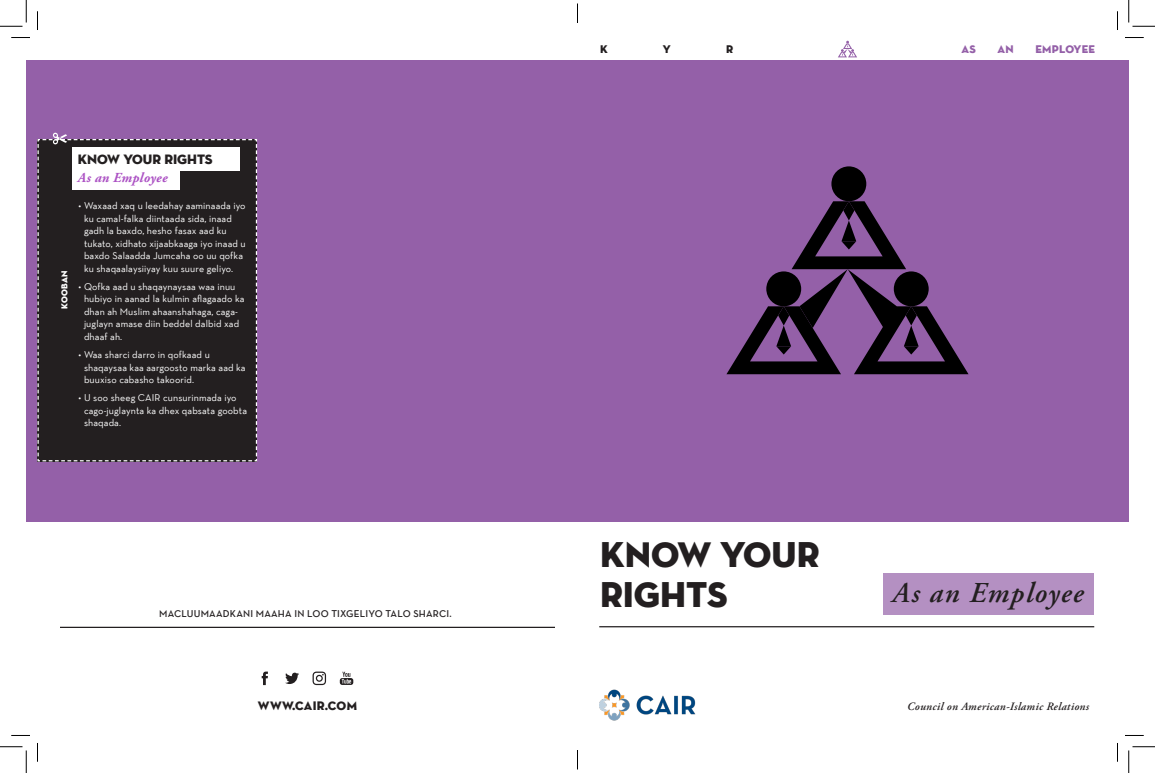
<style>
.page{position:relative;width:1155px;height:773px;background:#fff}
.page>*{position:absolute;margin:0;border:0;box-sizing:border-box;transform-origin:0 0}
.bullet_green_copy{font:36.25px/40px "Neutra Disp Titling";color:#231f20}
.bullet_green_copy-2{font:italic 600 28.75px "Adobe Garamond Pro";letter-spacing:.05em;color:#231f20}
.t1{font:13.75px "Neutra Disp Titling";color:#231f20}
.t2{font:italic 700 13.75px "Adobe Garamond Pro";letter-spacing:.02em;color:#ac52c4}
.small_garamond{font:12.5px "Neutra Disp Titling";letter-spacing:.02em;color:#231f20}
.small_garamond-2{font:italic 600 11.25px "Adobe Garamond Pro";letter-spacing:.03em;color:#231f20}
.t3{font:11.25px "Neutra Disp Titling";letter-spacing:.02em;color:#9460a8}
.t4{font:11.25px "Neutra Disp Titling";color:#231f20}
.t5{font:10px/12.5px "Neutra Text";letter-spacing:.01em;color:#fff}
.small_garamond-3{font:600 10px "Neutra Text";letter-spacing:.02em;color:#231f20}
.t6{font:8.75px "Neutra Disp Titling";letter-spacing:.03em;color:#fff}
</style>
<div class="page">
<div style="left:26px;top:60px;width:1103px;height:461px;background:#9460a8"></div>
<img style="left:599px;top:689px;width:96px;height:32px">
<hr style="left:60px;top:626px;width:495px;height:2px;background:#231f20">
<svg style="left:340px;top:671px;width:13px;height:14px"></svg>
<svg style="left:285px;top:672px;width:14px;height:12px"></svg>
<svg style="left:313px;top:671px;width:13px;height:14px"></svg>
<svg style="left:262px;top:671px;width:6px;height:14px"></svg>
<div style="left:883px;top:572px;width:211px;height:42px;background:#b490c2"></div>
<hr style="left:599px;top:626px;width:495px;height:1px;background:#231f20">
<svg style="left:38px;top:133px;width:219px;height:328px;background:#393537"></svg>
<div style="left:831px;top:166px;width:35px;height:35px;background:#000;border-radius:50%"></div>
<svg style="left:726px;top:201px;width:243px;height:173px"></svg>
<svg style="left:838px;top:41px;width:19px;height:16px"></svg>
<svg style="left:11px;top:37px;width:19px;height:1px"></svg>
<svg style="left:1125px;top:37px;width:19px;height:1px"></svg>
<svg style="left:11px;top:735px;width:19px;height:1px"></svg>
<svg style="left:1125px;top:735px;width:19px;height:1px"></svg>
<svg style="left:37px;top:11px;width:1px;height:19px"></svg>
<svg style="left:37px;top:743px;width:1px;height:18px"></svg>
<svg style="left:1117px;top:11px;width:1px;height:19px"></svg>
<svg style="left:1117px;top:743px;width:1px;height:18px"></svg>
<svg style="left:0;top:0;width:27px;height:27px"></svg>
<svg style="left:0;top:746px;width:27px;height:26px"></svg>
<svg style="left:1129px;top:0;width:26px;height:27px"></svg>
<svg style="left:1129px;top:746px;width:26px;height:26px"></svg>
<svg style="left:577px;top:4px;width:1px;height:18px"></svg>
<svg style="left:577px;top:750px;width:1px;height:19px"></svg>
<p class="t6" style="left:59px;top:308px;width:40px;rotate:-90deg">kooban</p>
<p class="t1" style="left:78px;top:150px;width:137px">KNOW YOUR RIGHTS</p>
<p class="t2" style="left:78px;top:170px;width:91px">As an Employee</p>
<p class="t5" style="left:84px;top:199px;width:163px;text-indent:-6px">• Waxaad xaq u leedahay aaminaada iyo ku camal-falka diintaada sida, inaad gadh la baxdo, hesho fasax aad ku tukato, xidhato xijaabkaaga iyo inaad u baxdo Salaadda Jumcaha oo uu qofka ku shaqaalaysiiyay kuu suure geliyo.</p>
<p class="t5" style="left:84px;top:280px;width:162px;text-indent:-6px">• Qofka aad u shaqaynaysaa waa inuu hubiyo in aanad la kulmin aflagaado ka dhan ah Muslim ahaanshahaga, caga&shy;juglayn amase diin beddel dalbid xad dhaaf ah.</p>
<p class="t5" style="left:84px;top:348px;width:163px;text-indent:-6px">• Waa sharci darro in qofkaad u shaqaysaa kaa aargoosto marka aad ka buuxiso cabasho takoorid.</p>
<p class="t5" style="left:84px;top:391px;width:165px;text-indent:-6px">• U soo sheeg CAIR cunsurinmada iyo cago-juglaynta ka dhex qabsata goobta shaqada.</p>
<p class="t4" style="left:600px;top:42px;width:9px">K</p>
<p class="t4" style="left:663px;top:42px;width:9px">Y</p>
<p class="t4" style="left:726px;top:42px;width:9px">R</p>
<p class="t3" style="left:962px;top:42px;width:16px">AS</p>
<p class="t3" style="left:998px;top:42px;width:18px">AN</p>
<p class="t3" style="left:1035px;top:42px;width:61px">EMPLOYEE</p>
<p class="small_garamond-3" style="left:159px;top:607px;width:294px">MACLUUMAADKANI MAAHA IN LOO TIXGELIYO TALO SHARCI.</p>
<p class="bullet_green_copy" style="left:600px;top:534px;width:221px">KNOW YOUR<br>RIGHTS</p>
<p class="bullet_green_copy-2" style="left:892px;top:576px;width:193px">As an Employee</p>
<p class="small_garamond" style="left:258px;top:698px;width:101px">WWW.CAIR.COM</p>
<p class="small_garamond-2" style="left:907px;top:700px;width:183px">Council on American-Islamic Relations</p>
</div>
